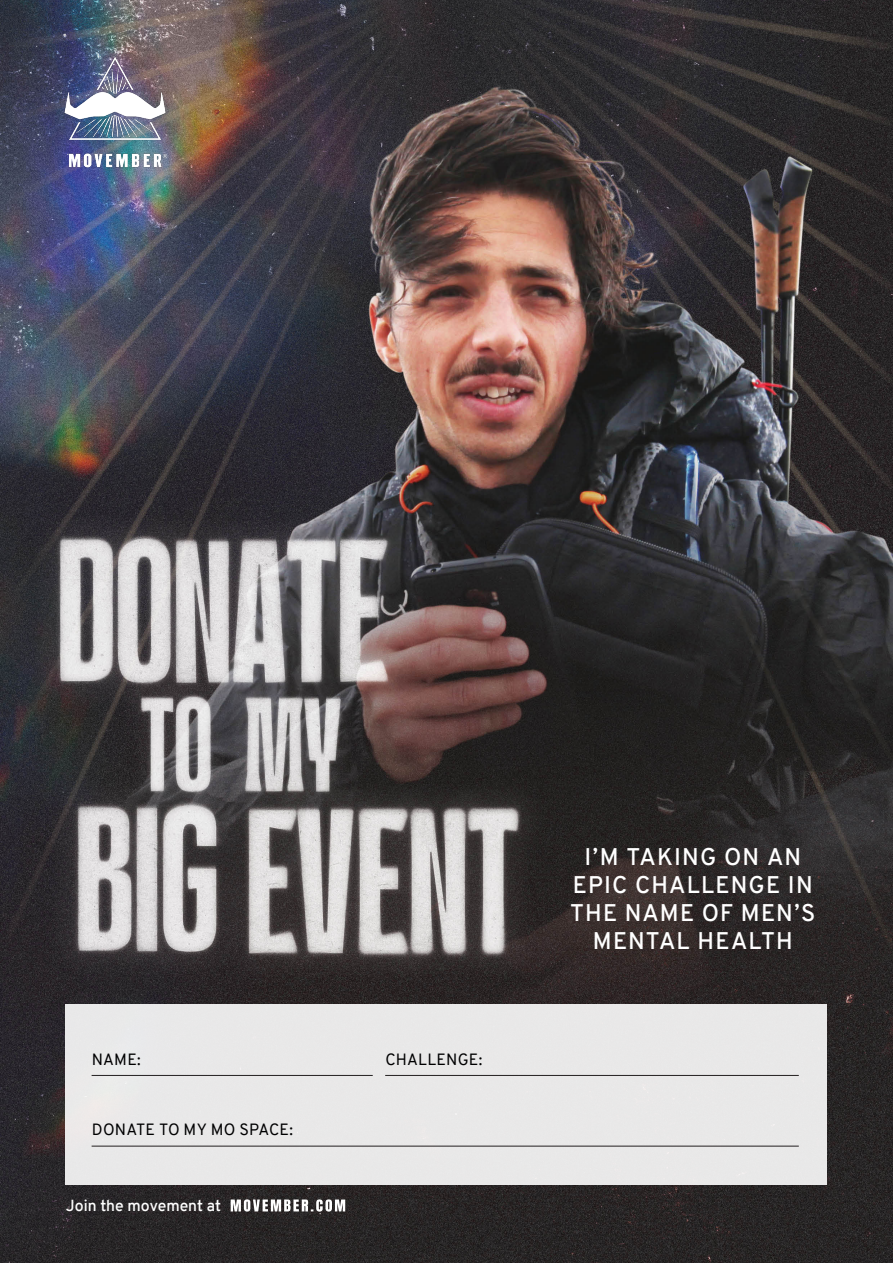
<style>
.page{position:relative;width:893px;height:1263px;background:#fff}
.page>*{position:absolute;margin:0;border:0;box-sizing:border-box;transform-origin:0 0}
.t1{font:600 23.55px/28.2px "Overpass";letter-spacing:.05em;color:#fff;text-align:center}
.HEADING_04_Anton_17pt{font:15.9px "Overpass";letter-spacing:.01em;color:#000001}
.BODY_COPY_Overpass_Light_10pt{font:600 15.6px "Overpass";color:#fff}
</style>
<div class="page">
<img style="left:0;top:0;width:893px;height:1263px">
<svg style="left:231px;top:1199px;width:114px;height:12px"></svg>
<div style="left:66px;top:1004px;width:761px;height:181px;background:#e9e8e8"></div>
<hr style="left:92px;top:1075px;width:281px;height:1px;background:#231f20">
<hr style="left:92px;top:1146px;width:707px;height:1px;background:#231f20">
<hr style="left:385px;top:1075px;width:414px;height:1px;background:#231f20">
<img style="left:43px;top:37px;width:144px;height:135px">
<p class="HEADING_04_Anton_17pt" style="left:92px;top:1048px;width:50px">NAME:</p>
<p class="HEADING_04_Anton_17pt" style="left:92px;top:1118px;width:203px">DONATE TO MY MO SPACE:</p>
<p class="BODY_COPY_Overpass_Light_10pt" style="left:66px;top:1194px;width:157px">Join the movement at</p>
<p class="HEADING_04_Anton_17pt" style="left:385px;top:1048px;width:98px">CHALLENGE:</p>
<p class="t1" style="left:570px;top:842px;width:247px">I’M TAKING ON AN<br>EPIC CHALLENGE IN<br>THE NAME OF MEN’S<br>MENTAL HEALTH</p>
</div>
